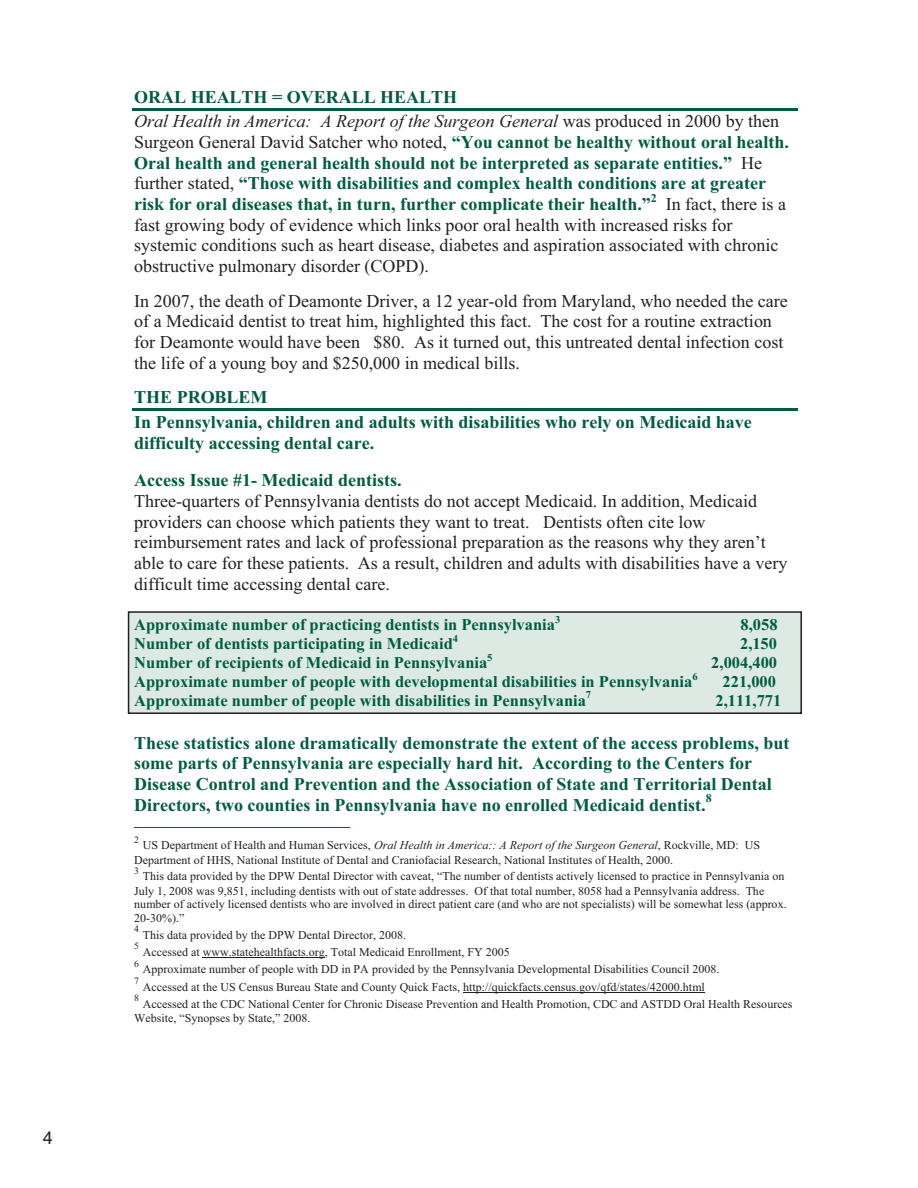
<style>
.page{position:relative;width:918px;height:1188px;background:#fff}
.page>*{position:absolute;margin:0;border:0;box-sizing:border-box;transform-origin:0 0}
.t1{font:18px/20.7px "Times New Roman";color:#231f20}
.t2{font:700 18px/20.7px "Times New Roman";color:#005c41}
.t3{font:italic 18px/24.2px "Times New Roman";color:#231f20}
.t4{font:18px "Helvetica";color:#231f20}
.t5{font:700 16.5px "Times New Roman";color:#005c41}
.t6{font:12px/14px "Times New Roman";color:#231f20}
.t7{font:700 12px "Times New Roman";color:#005c41}
.t8{font:700 10.5px "Times New Roman";color:#005c41}
.t9{font:9.75px "Times New Roman";color:#231f20}
.s1{font-weight:700;font-style:normal;color:#005c41}
.s2{font-style:normal}
.s3{font-weight:400;color:#231f20}
.s4{font-style:italic}
</style>
<div class="page">
<hr style="left:132px;top:108px;width:666px;height:3px;background:#005c41">
<hr style="left:132px;top:409px;width:666px;height:2px;background:#005c41">
<div style="left:129px;top:612px;width:672px;height:101px;background:#ddeae4"></div>
<div style="left:128px;top:611px;width:674px;height:103px;border:2px solid #231f20"></div>
<hr style="left:134px;top:827px;width:216px;height:1px;background:#005c41">
<hr style="left:203px;top:957px;width:122px;height:1px;background:#231f20">
<hr style="left:463px;top:992px;width:242px;height:1px;background:#231f20">
<h1 class="t4" style="left:43px;top:1131px;width:12px">4</h1>
<h1 class="t3" style="left:134px;top:87px;width:646px"><span class="s1">ORAL HEALTH = OVERALL HEALTH<br></span>Oral Health in America: A Report of the Surgeon General <span class="s2">was produced in 2000 by then</span></h1>
<p class="t2" style="left:134px;top:134px;width:656px"><span class="s3">Surgeon General David Satcher who noted,</span> “You cannot be healthy without oral health.<br>Oral health and general health should not be interpreted as separate entities.” <span class="s3">He further stated,</span> “Those with disabilities and complex health conditions are at greater risk for oral diseases that, in turn, further complicate their health.”</p>
<p class="t7" style="left:651px;top:194px;width:7px">2</p>
<h1 class="t1" style="left:134px;top:195px;width:653px;text-indent:531px">In fact, there is a fast growing body of evidence which links poor oral health with increased risks for systemic conditions such as heart disease, diabetes and aspiration associated with chronic obstructive pulmonary disorder (COPD).</h1>
<p class="t1" style="left:134px;top:292px;width:655px">In 2007, the death of Deamonte Driver, a 12 year-old from Maryland, who needed the care of a Medicaid dentist to treat him, highlighted this fact. The cost for a routine extraction for Deamonte would have been $80. As it turned out, this untreated dental infection cost the life of a young boy and $250,000 in medical bills.</p>
<h1 class="t2" style="left:134px;top:387px;width:619px;line-height:24.5px">THE PROBLEM<br>In Pennsylvania, children and adults with disabilities who rely on Medicaid have</h1>
<h1 class="t2" style="left:134px;top:426px;width:269px;line-height:38px">difficulty accessing dental care.<br>Access Issue #1- Medicaid dentists.</h1>
<p class="t1" style="left:134px;top:492px;width:655px">Three-quarters of Pennsylvania dentists do not accept Medicaid. In addition, Medicaid providers can choose which patients they want to treat. Dentists often cite low reimbursement rates and lack of professional preparation as the reasons why they aren’t able to care for these patients. As a result, children and adults with disabilities have a very difficult time accessing dental care.</p>
<h2 class="t5" style="left:134px;top:619px;width:422px">Approximate number of practicing dentists in Pennsylvania</h2>
<p class="t8" style="left:555px;top:616px;width:7px">3</p>
<h2 class="t5" style="left:741px;top:619px;width:39px">8,058</h2>
<h2 class="t5" style="left:134px;top:638px;width:320px">Number of dentists participating in Medicaid</h2>
<p class="t8" style="left:453px;top:635px;width:7px">4</p>
<h2 class="t5" style="left:740px;top:638px;width:39px">2,150</h2>
<h2 class="t5" style="left:134px;top:657px;width:355px">Number of recipients of Medicaid in Pennsylvania</h2>
<p class="t8" style="left:487px;top:654px;width:7px">5</p>
<h2 class="t5" style="left:711px;top:657px;width:67px">2,004,400</h2>
<h2 class="t5" style="left:134px;top:676px;width:560px">Approximate number of people with developmental disabilities in Pennsylvania</h2>
<p class="t8" style="left:692px;top:673px;width:7px">6</p>
<h2 class="t5" style="left:723px;top:676px;width:55px">221,000</h2>
<h2 class="t5" style="left:134px;top:695px;width:453px">Approximate number of people with disabilities in Pennsylvania</h2>
<p class="t8" style="left:586px;top:691px;width:7px">7</p>
<h2 class="t5" style="left:715px;top:695px;width:67px">2,111,771</h2>
<p class="t2" style="left:134px;top:734px;width:657px">These statistics alone dramatically demonstrate the extent of the access problems, but some parts of Pennsylvania are especially hard hit. According to the Centers for Disease Control and Prevention and the Association of State and Territorial Dental Directors, two counties in Pennsylvania have no enrolled Medicaid dentist.</p>
<p class="t7" style="left:706px;top:794px;width:7px">8</p>
<p class="t9" style="left:134px;top:836px;width:6px">2</p>
<p class="t6" style="left:134px;top:839px;width:627px;text-indent:9px">US Department of Health and Human Services, <span class="s4">Oral Health in America:: A Report of the Surgeon General</span>, Rockville, MD: US<br>Department of HHS, National Institute of Dental and Craniofacial Research, National Institutes of Health, 2000.</p>
<p class="t9" style="left:134px;top:867px;width:6px">3</p>
<p class="t6" style="left:134px;top:870px;width:654px;text-indent:9px">This data provided by the DPW Dental Director with caveat, “The number of dentists actively licensed to practice in Pennsylvania on July 1, 2008 was 9,851, including dentists with out of state addresses. Of that total number, 8058 had a Pennsylvania address. The number of actively licensed dentists who are involved in direct patient care (and who are not specialists) will be somewhat less (approx.<br>20-30%).”</p>
<p class="t9" style="left:134px;top:925px;width:6px">4</p>
<p class="t6" style="left:143px;top:929px;width:265px">This data provided by the DPW Dental Director, 2008.</p>
<p class="t9" style="left:134px;top:943px;width:6px">5</p>
<p class="t6" style="left:143px;top:946px;width:368px">Accessed at www.statehealthfacts.org, Total Medicaid Enrollment, FY 2005</p>
<p class="t9" style="left:134px;top:960px;width:6px">6</p>
<p class="t6" style="left:143px;top:964px;width:578px">Approximate number of people with DD in PA provided by the Pennsylvania Developmental Disabilities Council 2008.</p>
<p class="t9" style="left:134px;top:977px;width:6px">7</p>
<p class="t6" style="left:143px;top:981px;width:563px">Accessed at the US Census Bureau State and County Quick Facts, http://quickfacts.census.gov/qfd/states/42000.html</p>
<p class="t9" style="left:134px;top:994px;width:6px">8</p>
<p class="t6" style="left:134px;top:998px;width:660px;line-height:14.4px;text-indent:9px">Accessed at the CDC National Center for Chronic Disease Prevention and Health Promotion, CDC and ASTDD Oral Health Resources<br>Website, “Synopses by State,” 2008.</p>
</div>
